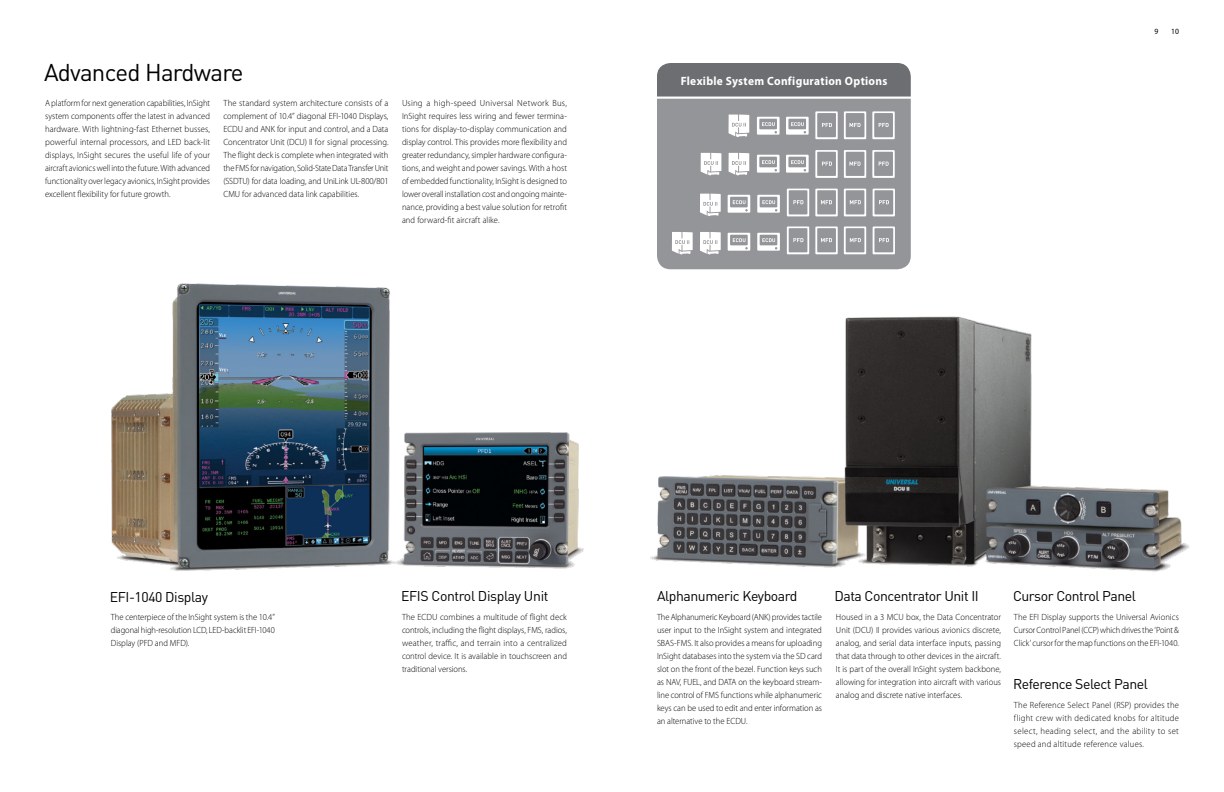
<style>
.page{position:relative;width:1224px;height:792px;background:#fff}
.page>*{position:absolute;margin:0;border:0;box-sizing:border-box;transform-origin:0 0}
.t1{font:24px "DIN Pro";letter-spacing:-.03em;color:#000}
.t2{font:14px "DIN Pro";letter-spacing:-.03em;color:#000}
.t3{font:700 12px "Myriad Pro";letter-spacing:.025em;color:#fff;scale:.95 1}
.t4{font:300 9px/13px "Myriad Pro";color:#000;text-align:justify;scale:.94 1}
.t5{font:300 9px/13px "Myriad Pro";color:#000;text-align:justify;scale:.96 1}
.t6{font:300 9px/13px "Myriad Pro";color:#000;text-align:justify;scale:.95 1}
.t7{font:300 9px/13px "Myriad Pro";color:#000;text-align:justify}
.t8{font:8px "Myriad Pro";color:#000;scale:.95 1}
</style>
<div class="page">
<img style="left:111px;top:269px;width:1079px;height:303px">
<div style="left:657px;top:99px;width:254px;height:170px;background:#939598"></div>
<div style="left:657px;top:63px;width:254px;height:34px;background:#6d6e71"></div>
<svg style="left:815px;top:150px;width:23px;height:28px"></svg>
<svg style="left:844px;top:150px;width:22px;height:28px"></svg>
<svg style="left:872px;top:150px;width:23px;height:28px"></svg>
<svg style="left:815px;top:111px;width:23px;height:28px"></svg>
<svg style="left:844px;top:111px;width:22px;height:28px"></svg>
<svg style="left:872px;top:111px;width:23px;height:28px"></svg>
<svg style="left:787px;top:189px;width:22px;height:27px"></svg>
<svg style="left:815px;top:189px;width:23px;height:27px"></svg>
<svg style="left:844px;top:189px;width:22px;height:27px"></svg>
<svg style="left:873px;top:189px;width:22px;height:27px"></svg>
<svg style="left:787px;top:227px;width:22px;height:27px"></svg>
<svg style="left:815px;top:227px;width:23px;height:27px"></svg>
<svg style="left:844px;top:227px;width:22px;height:27px"></svg>
<svg style="left:873px;top:227px;width:22px;height:27px"></svg>
<svg style="left:757px;top:233px;width:23px;height:18px"></svg>
<svg style="left:728px;top:233px;width:22px;height:18px"></svg>
<svg style="left:757px;top:195px;width:23px;height:18px"></svg>
<svg style="left:728px;top:195px;width:22px;height:18px"></svg>
<svg style="left:786px;top:155px;width:23px;height:18px"></svg>
<svg style="left:757px;top:155px;width:23px;height:18px"></svg>
<svg style="left:786px;top:117px;width:23px;height:18px"></svg>
<svg style="left:757px;top:117px;width:23px;height:18px"></svg>
<svg style="left:729px;top:115px;width:20px;height:22px"></svg>
<svg style="left:729px;top:153px;width:20px;height:22px"></svg>
<svg style="left:701px;top:153px;width:20px;height:22px"></svg>
<svg style="left:700px;top:194px;width:21px;height:22px"></svg>
<svg style="left:700px;top:232px;width:21px;height:23px"></svg>
<svg style="left:672px;top:232px;width:21px;height:23px"></svg>
<h1 class="t1" style="left:44px;top:56px;width:201px">Advanced Hardware</h1>
<p class="t4" style="left:45px;top:96px;width:177px">A platform for next generation capabilities, InSight system components offer the latest in advanced hardware. With lightning-fast Ethernet busses, powerful internal processors, and LED back-lit displays, InSight secures the useful life of your aircraft avionics well into the future. With advanced functionality over legacy avionics, InSight provides excellent flexibility for future growth.</p>
<p class="t5" style="left:224px;top:96px;width:173px">The standard system architecture consists of a complement of 10.4” diagonal EFI-1040 Displays, ECDU and ANK for input and control, and a Data Concentrator Unit (DCU) II for signal processing.<br>The flight deck is complete when integrated with the FMS for navigation, Solid-State Data Transfer Unit (SSDTU) for data loading, and UniLink UL-800/801<br>CMU for advanced data link capabilities.</p>
<p class="t7" style="left:402px;top:96px;width:167px">Using a high-speed Universal Network Bus, InSight requires less wiring and fewer termina&shy;tions for display-to-display communication and display control. This provides more flexibility and greater redundancy, simpler hardware configura&shy;tions, and weight and power savings. With a host of embedded functionality, InSight is designed to lower overall installation cost and ongoing mainte&shy;nance, providing a best value solution for retrofit and forward-fit aircraft alike.</p>
<h3 class="t3" style="left:681px;top:74px;width:219px">Flexible System Configuration Options</h3>
<p class="t8" style="left:1154px;top:26px;width:6px">9</p>
<p class="t8" style="left:1171px;top:26px;width:10px">10</p>
<h2 class="t2" style="left:110px;top:587px;width:100px">EFI-1040 Display</h2>
<h2 class="t2" style="left:1013px;top:586px;width:125px">Cursor Control Panel</h2>
<h2 class="t2" style="left:401px;top:586px;width:149px">EFIS Control Display Unit</h2>
<h2 class="t2" style="left:657px;top:586px;width:142px">Alphanumeric Keyboard</h2>
<h2 class="t2" style="left:834px;top:586px;width:146px">Data Concentrator Unit II</h2>
<p class="t5" style="left:402px;top:610px;width:173px">The ECDU combines a multitude of flight deck controls, including the flight displays, FMS, radios, weather, traffic, and terrain into a centralized control device. It is available in touchscreen and traditional versions.</p>
<p class="t4" style="left:657px;top:610px;width:177px">The Alphanumeric Keyboard (ANK) provides tactile user input to the InSight system and integrated SBAS-FMS. It also provides a means for uploading InSight databases into the system via the SD card slot on the front of the bezel. Function keys such as NAV, FUEL, and DATA on the keyboard stream&shy;line control of FMS functions while alphanumeric keys can be used to edit and enter information as an alternative to the ECDU.</p>
<p class="t6" style="left:836px;top:610px;width:175px">Housed in a 3 MCU box, the Data Concentrator Unit (DCU) II provides various avionics discrete, analog, and serial data interface inputs, passing that data through to other devices in the aircraft.<br>It is part of the overall InSight system backbone, allowing for integration into aircraft with various analog and discrete native interfaces.</p>
<p class="t6" style="left:111px;top:610px;width:174px">The centerpiece of the InSight system is the 10.4” diagonal high-resolution LCD, LED-backlit EFI-1040<br>Display (PFD and MFD).</p>
<p class="t5" style="left:1014px;top:610px;width:173px">The EFI Display supports the Universal Avionics Cursor Control Panel (CCP) which drives the ‘Point &amp; Click’ cursor for the map functions on the EFI-1040.</p>
<h2 class="t2" style="left:1013px;top:675px;width:136px">Reference Select Panel</h2>
<p class="t6" style="left:1014px;top:698px;width:175px">The Reference Select Panel (RSP) provides the flight crew with dedicated knobs for altitude select, heading select, and the ability to set speed and altitude reference values.</p>
</div>
